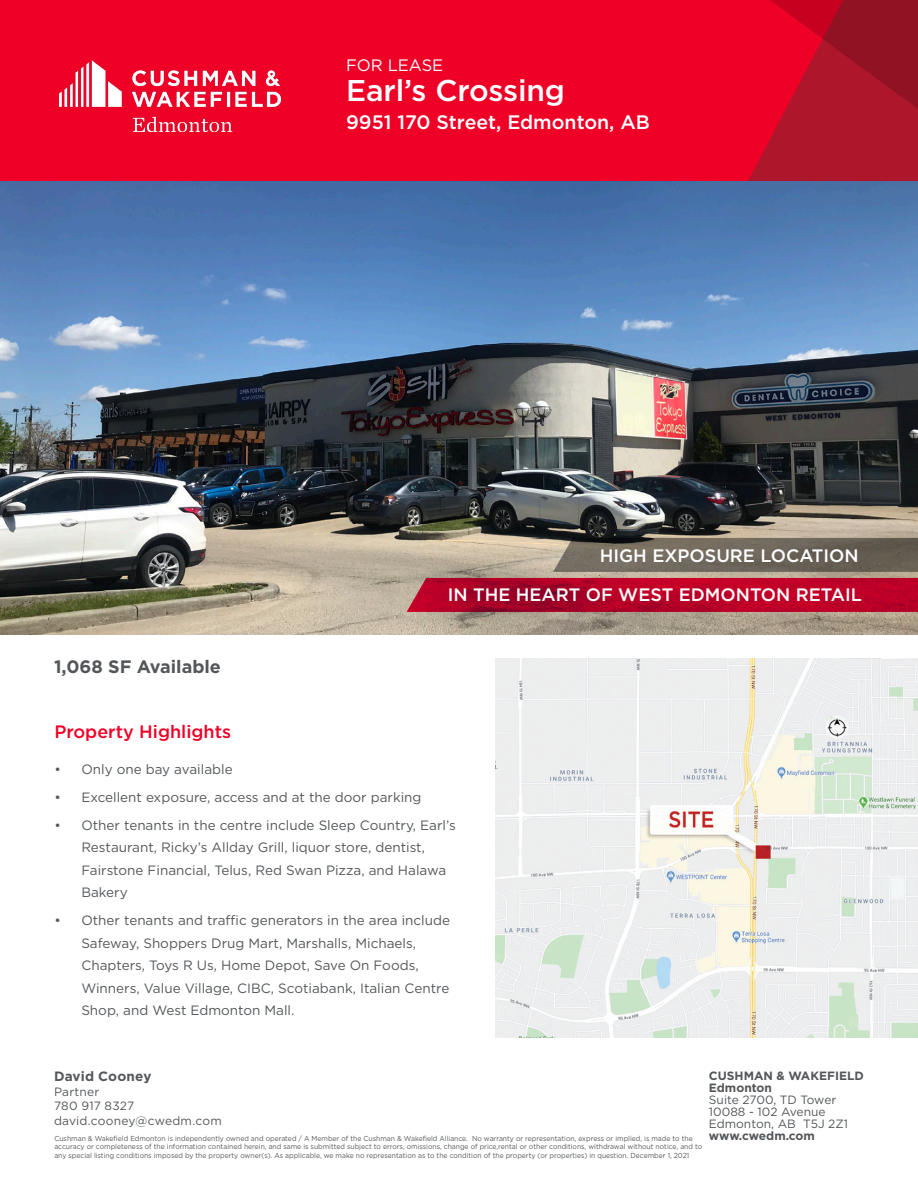
<style>
.page{position:relative;width:918px;height:1188px;background:#fff}
.page>*{position:absolute;margin:0;border:0;box-sizing:border-box;transform-origin:0 0}
.t1{font:500 30px "Gotham";letter-spacing:-.005em;color:#fff}
.t2{font:500 19.5px "Gotham";color:#fff}
.Body_Text{font:500 18px "Gotham";color:#fff}
.Section_Head_-_red{font:500 18px "Gotham";color:#ef0027}
.Subheading_-_gray{font:700 18px "Gotham";color:#54575a}
.t3{font:16.5px "Gotham";color:#fff}
.t4{font:13.5px/22.5px "Gotham";color:#54575a}
.t5{font:700 13.5px "Gotham";letter-spacing:.01em;color:#54575a}
.t6{font:12px/14.4px "Gotham";color:#54575a}
.t7{font:700 12px/12px "Gotham";color:#54575a}
.t8{font:7.2px/8.7px "Gotham";color:#54575a;scale:.95 1}
</style>
<div class="page">
<img style="left:0;top:181px;width:918px;height:453px">
<svg style="left:553px;top:538px;width:365px;height:34px;background:#6d665a"></svg>
<svg style="left:407px;top:578px;width:511px;height:34px;background:#b40329"></svg>
<div style="left:0;top:0;width:918px;height:181px;background:#ef0027"></div>
<svg style="left:748px;top:0;width:170px;height:181px"></svg>
<img style="left:59px;top:60px;width:222px;height:72px">
<img style="left:496px;top:659px;width:422px;height:379px">
<h3 class="t3" style="left:346px;top:54px;width:99px">FOR LEASE</h3>
<h1 class="t1" style="left:346px;top:71px;width:220px">Earl’s Crossing</h1>
<h2 class="t2" style="left:346px;top:110px;width:305px">9951 170 Street, Edmonton, AB</h2>
<p class="Body_Text" style="left:600px;top:544px;width:261px">HIGH EXPOSURE LOCATION</p>
<p class="Subheading_-_gray" style="left:54px;top:655px;width:169px">1,068 SF Available</p>
<p class="Body_Text" style="left:448px;top:583px;width:416px">IN THE HEART OF WEST EDMONTON RETAIL</p>
<p class="Section_Head_-_red" style="left:54px;top:720px;width:178px">Property Highlights</p>
<p class="t4" style="left:54px;top:758px;width:180px">• Only one bay available</p>
<p class="t4" style="left:54px;top:786px;width:369px">• Excellent exposure, access and at the door parking</p>
<p class="t4" style="left:81px;top:813px;width:376px;text-indent:-27px">• Other tenants in the centre include Sleep Country, Earl’s Restaurant, Ricky’s Allday Grill, liquor store, dentist, Fairstone Financial, Telus, Red Swan Pizza, and Halawa Bakery</p>
<p class="t4" style="left:81px;top:909px;width:370px;text-indent:-27px">• Other tenants and traffic generators in the area include Safeway, Shoppers Drug Mart, Marshalls, Michaels, Chapters, Toys R Us, Home Depot, Save On Foods, Winners, Value Village, CIBC, Scotiabank, Italian Centre Shop, and West Edmonton Mall.</p>
<h3 class="t5" style="left:54px;top:1068px;width:99px">David Cooney</h3>
<h3 class="t6" style="left:54px;top:1084px;width:169px">Partner<br>780 917 8327 david.cooney@cwedm.com</h3>
<h3 class="t7" style="left:709px;top:1070px;width:157px">CUSHMAN &amp; WAKEFIELD<br>Edmonton</h3>
<h3 class="t6" style="left:709px;top:1094px;width:141px;line-height:12px">Suite 2700, TD Tower<br>10088 - 102 Avenue<br>Edmonton, AB T5J 2Z1</h3>
<p class="t8" style="left:54px;top:1134px;width:673px">Cushman &amp; Wakefield Edmonton is independently owned and operated / A Member of the Cushman &amp; Wakefield Alliance. No warranty or representation, express or implied, is made to the</p>
<h3 class="t7" style="left:709px;top:1130px;width:108px">www.cwedm.com</h3>
<p class="t8" style="left:54px;top:1142px;width:683px">accuracy or completeness of the information contained herein, and same is submitted subject to errors, omissions, change of price,rental or other conditions, withdrawal without notice, and to any special listing conditions imposed by the property owner(s). As applicable, we make no representation as to the condition of the property (or properties) in question. December 1, 2021</p>
</div>
